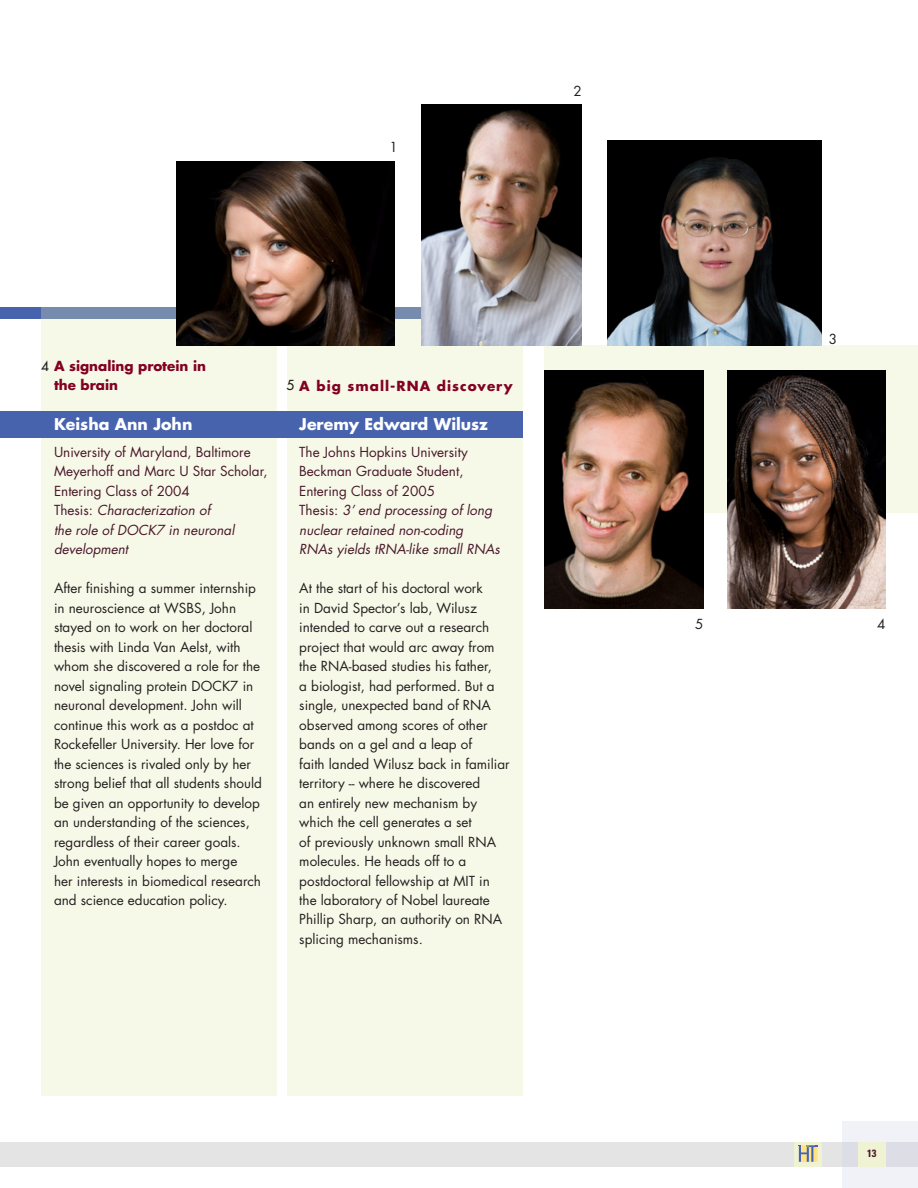
<style>
.page{position:relative;width:918px;height:1188px;background:#fff}
.page>*{position:absolute;margin:0;border:0;box-sizing:border-box;transform-origin:0 0}
._2-column_type{font:700 15.75px "Futura";color:#fff}
._2-column_type-2{font:13.5px/19.5px "Futura";color:#231f20}
._2-column_type-3{font:13.5px/19.5px "Futura";color:#48172b}
._2-column_type-4{font:italic 13.5px/19.5px "Futura";color:#48172b}
._2-column_type-5{font:700 13.5px/19.5px "Futura";color:#820123}
._2-column_type-6{font:700 13.5px "Futura";letter-spacing:.075em;color:#820123}
.t1{font:700 condensed 10.5px "Univers";color:#48172b}
.s1{font-weight:400;color:#231f20}
.s2{font-style:normal}
</style>
<div class="page">
<div style="left:0;top:307px;width:524px;height:12px;background:#4863ae"></div>
<div style="left:41px;top:307px;width:236px;height:788px;background:#f7f9e8"></div>
<div style="left:287px;top:307px;width:235px;height:788px;background:#f7f9e8"></div>
<div style="left:545px;top:345px;width:373px;height:168px;background:#f7f9e8"></div>
<div style="left:0;top:1142px;width:918px;height:24px;background:#e4e4e5"></div>
<div style="left:842px;top:1122px;width:76px;height:66px;background:linear-gradient(to bottom,#e8e8f0,#eaeaf1)"></div>
<div style="left:795px;top:1142px;width:27px;height:24px;background:#f0f3d3"></div>
<svg style="left:799px;top:1145px;width:19px;height:17px"></svg>
<div style="left:858px;top:1142px;width:28px;height:24px;background:#f0f3d3"></div>
<img style="left:608px;top:140px;width:214px;height:205px">
<img style="left:545px;top:371px;width:159px;height:238px">
<img style="left:728px;top:371px;width:158px;height:238px">
<img style="left:422px;top:104px;width:159px;height:241px">
<img style="left:177px;top:161px;width:218px;height:184px">
<div style="left:0;top:411px;width:522px;height:27px;background:#4863ae"></div>
<p class="_2-column_type-2" style="left:390px;top:137px;width:10px">1</p>
<p class="_2-column_type-2" style="left:574px;top:81px;width:10px">2</p>
<p class="_2-column_type-5" style="left:54px;top:356px;width:154px;text-indent:-13px"><span class="s1">4</span> A signaling protein in the brain</p>
<p class="_2-column_type" style="left:54px;top:413px;width:140px">Keisha Ann John</p>
<p class="_2-column_type-3" style="left:54px;top:442px;width:198px">University of Maryland, Baltimore</p>
<p class="_2-column_type-3" style="left:54px;top:461px;width:215px">Meyerhoff and Marc U Star Scholar,<br>Entering Class of 2004</p>
<p class="_2-column_type-4" style="left:54px;top:500px;width:182px"><span class="s2">Thesis:</span> Characterization of<br>the role of DOCK7 in neuronal development</p>
<p class="_2-column_type-2" style="left:54px;top:578px;width:209px">After finishing a summer internship in neuroscience at WSBS, John stayed on to work on her doctoral thesis with Linda Van Aelst, with whom she discovered a role for the novel signaling protein DOCK7 in neuronal development. John will continue this work as a postdoc at Rockefeller University. Her love for the sciences is rivaled only by her strong belief that all students should be given an opportunity to develop an understanding of the sciences, regardless of their career goals.<br>John eventually hopes to merge<br>her interests in biomedical research and science education policy.</p>
<p class="_2-column_type-6" style="left:286px;top:376px;width:228px"><span class="s1">5</span> A big small-RNA discovery</p>
<p class="_2-column_type" style="left:299px;top:413px;width:190px">Jeremy Edward Wilusz</p>
<p class="_2-column_type-3" style="left:299px;top:442px;width:170px">The Johns Hopkins University</p>
<p class="_2-column_type-3" style="left:299px;top:461px;width:166px">Beckman Graduate Student,<br>Entering Class of 2005</p>
<p class="_2-column_type-4" style="left:299px;top:500px;width:202px"><span class="s2">Thesis:</span> 3’ end processing of long nuclear retained non-coding<br>RNAs yields tRNA-like small RNAs</p>
<p class="_2-column_type-2" style="left:299px;top:578px;width:212px">At the start of his doctoral work<br>in David Spector’s lab, Wilusz intended to carve out a research project that would arc away from the RNA-based studies his father,<br>a biologist, had performed. But a single, unexpected band of RNA observed among scores of other bands on a gel and a leap of<br>faith landed Wilusz back in familiar territory -- where he discovered<br>an entirely new mechanism by which the cell generates a set<br>of previously unknown small RNA molecules. He heads off to a postdoctoral fellowship at MIT in the laboratory of Nobel laureate<br>Phillip Sharp, an authority on RNA splicing mechanisms.</p>
<p class="_2-column_type-2" style="left:829px;top:329px;width:10px">3</p>
<p class="_2-column_type-2" style="left:695px;top:614px;width:10px">5</p>
<p class="_2-column_type-2" style="left:877px;top:614px;width:10px">4</p>
<p class="t1" style="left:867px;top:1147px;width:11px">13</p>
</div>
